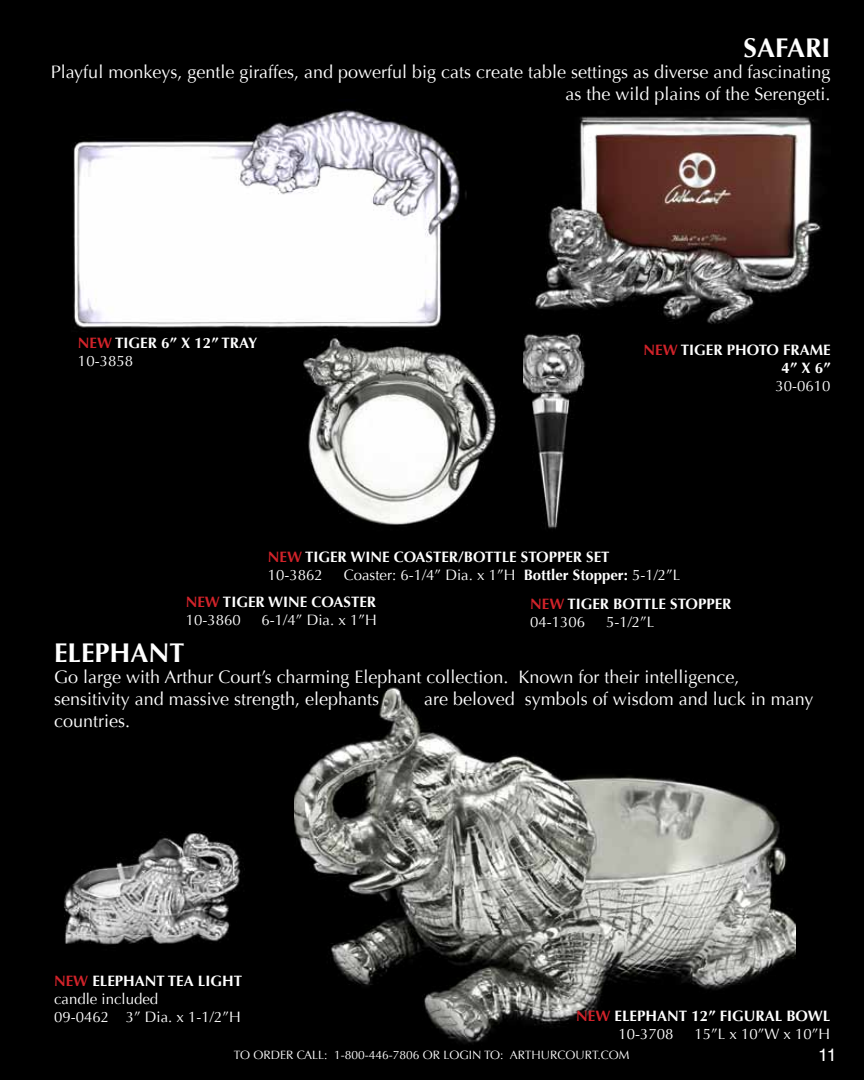
<style>
.page{position:relative;width:864px;height:1080px;background:#000}
.page>*{position:absolute;margin:0;border:0;box-sizing:border-box;transform-origin:0 0}
.t1{font:700 27px "Optima";color:#fff}
.t2{font:18px/21.6px "Optima";color:#fff;text-align:right}
.t3{font:18px "Helvetica";color:#fff}
.t4{font:700 15px/18px "Optima";color:#fff}
.t5{font:15px/18px "Optima";color:#fff}
.t6{font:12px "Optima";color:#fff}
.s1{color:#d2232a}
.s2{font-weight:400}
.s3{font-weight:700}
.s4{font-weight:700;color:#d2232a}
</style>
<div class="page">
<img style="left:73px;top:109px;width:393px;height:226px">
<img style="left:535px;top:116px;width:287px;height:208px">
<img style="left:523px;top:333px;width:63px;height:196px">
<img style="left:303px;top:335px;width:193px;height:190px">
<img style="left:64px;top:832px;width:177px;height:113px">
<img style="left:294px;top:687px;width:501px;height:356px">
<h1 class="t1" style="left:744px;top:32px;width:89px">SAFARI</h1>
<p class="t2" style="left:51px;top:62px;width:781px">Playful monkeys, gentle giraffes, and powerful big cats create table settings as diverse and fascinating as the wild plains of the Serengeti.</p>
<p class="t4" style="left:78px;top:334px;width:181px"><span class="s1">NEW</span> TIGER 6” X 12” TRAY<br><span class="s2">10-3858</span></p>
<p class="t4" style="left:644px;top:341px;width:188px;text-align:right"><span class="s1">NEW</span> TIGER PHOTO FRAME<br>4” X 6”</p>
<p class="t5" style="left:776px;top:377px;width:57px">30-0610</p>
<p class="t4" style="left:268px;top:548px;width:343px"><span class="s1">NEW</span> TIGER WINE COASTER/BOTTLE STOPPER SET<br><span class="s2">10-3862</span></p>
<p class="t5" style="left:344px;top:566px;width:338px">Coaster: 6-1/4” Dia. x 1”H <span class="s3">Bottler Stopper:</span> 5-1/2”L</p>
<p class="t4" style="left:186px;top:593px;width:192px"><span class="s1">NEW</span> TIGER WINE COASTER<br><span class="s2">10-3860</span></p>
<p class="t5" style="left:262px;top:611px;width:117px">6-1/4” Dia. x 1”H</p>
<p class="t4" style="left:530px;top:595px;width:203px"><span class="s1">NEW</span> TIGER BOTTLE STOPPER<br><span class="s2">04-1306</span></p>
<p class="t5" style="left:606px;top:613px;width:50px">5-1/2”L</p>
<h1 class="t1" style="left:54px;top:637px;width:132px">ELEPHANT</h1>
<p class="t2" style="left:54px;top:667px;width:687px;text-align:left">Go large with Arthur Court’s charming Elephant collection. Known for their intelligence, sensitivity and massive strength, elephants</p>
<p class="t2" style="left:424px;top:688px;width:391px">are beloved symbols of wisdom and luck in many</p>
<p class="t2" style="left:54px;top:710px;width:78px">countries.</p>
<p class="t5" style="left:54px;top:972px;width:190px"><span class="s4">NEW</span> <span class="s3">ELEPHANT TEA LIGHT </span>candle included<br>09-0462 3” Dia. x 1-1/2”H</p>
<p class="t4" style="left:618px;top:1007px;width:213px;text-indent:-42px"><span class="s1">NEW</span> ELEPHANT 12” FIGURAL BOWL<br><span class="s2">10-3708</span></p>
<p class="t5" style="left:694px;top:1025px;width:137px">15”L x 10”W x 10”H</p>
<p class="t6" style="left:234px;top:1048px;width:397px">TO ORDER CALL: 1-800-446-7806 OR LOGIN TO: ARTHURCOURT.COM</p>
<p class="t3" style="left:818px;top:1041px;width:20px">11</p>
</div>
